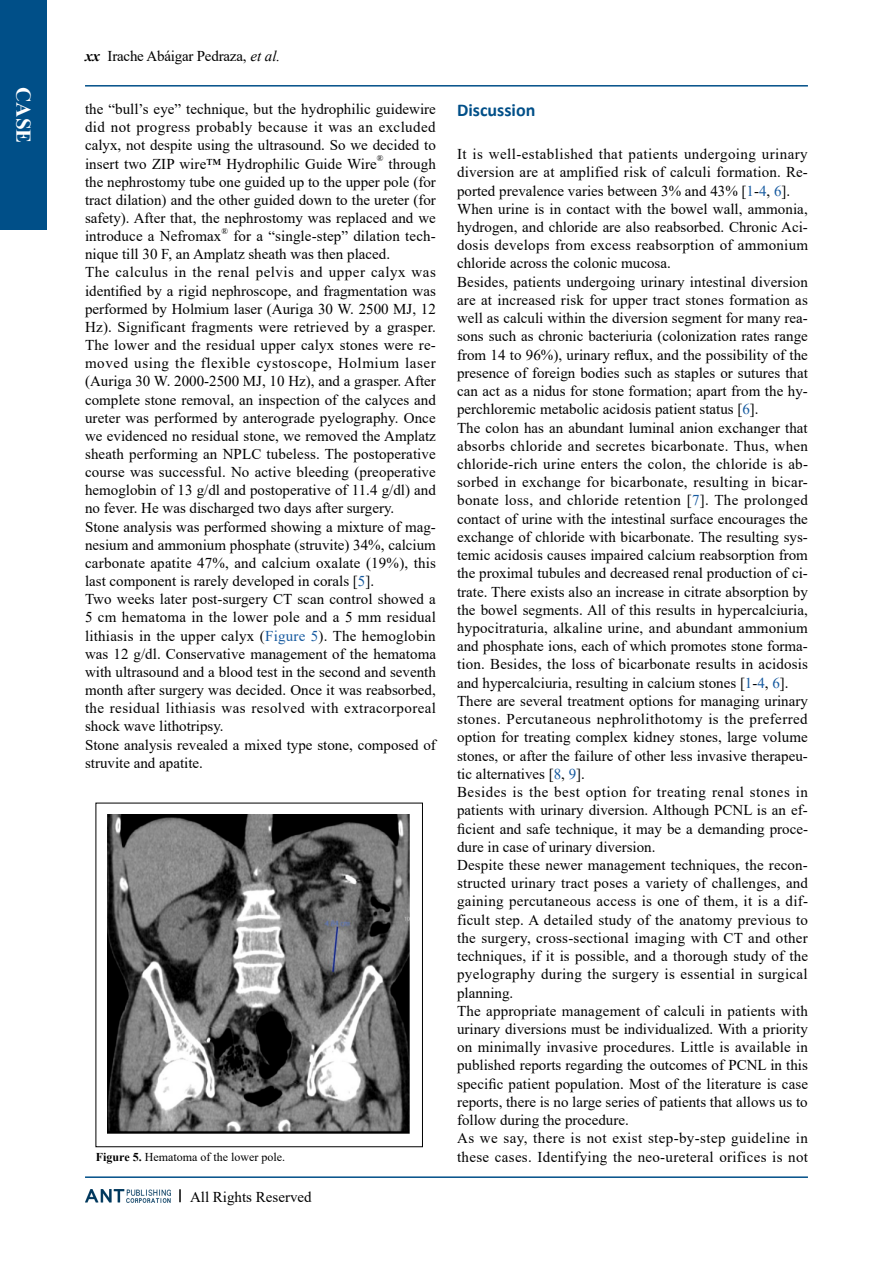
<style>
.page{position:relative;width:893px;height:1263px;background:#fff}
.page>*{position:absolute;margin:0;border:0;box-sizing:border-box;transform-origin:0 0}
.t1{font:700 21px "Times New Roman";color:#fff}
.t2{font:700 18px "Calibri";color:#004f88}
.t3{font:15px/18.1px "Times New Roman";color:#000;text-align:justify}
.t4{font:15px "Times New Roman";letter-spacing:.02em;color:#000}
.t5{font:12px "Times New Roman";color:#000}
.t6{font:8.7px "Times New Roman";color:#000}
.s1{font-weight:700;font-style:italic}
.s2{font-style:italic}
.s3{color:#15599f}
.s4{font-weight:700}
</style>
<div class="page">
<hr style="left:85px;top:85px;width:723px;height:2px;background:#004f88">
<hr style="left:85px;top:1176px;width:723px;height:2px;background:#004f88">
<img style="left:85px;top:1189px;width:85px;height:13px">
<svg style="left:179px;top:1189px;width:2px;height:13px"></svg>
<div style="left:0;top:0;width:47px;height:230px;background:#004f88"></div>
<img style="left:108px;top:814px;width:302px;height:320px">
<h1 class="t1" style="left:39px;top:87px;width:58px;rotate:90deg">CASE</h1>
<p class="t3" style="left:85px;top:47px;width:197px"><span class="s1">xx</span> Irache Abáigar Pedraza, <span class="s2">et al.</span></p>
<p class="t3" style="left:85px;top:100px;width:352px">the “bull’s eye” technique, but the hydrophilic guidewire did not progress probably because it was an excluded calyx, not despite using the ultrasound. So we decided to insert two ZIP wire™ Hydrophilic Guide Wire</p>
<p class="t6" style="left:377px;top:152px;width:8px">®</p>
<p class="t3" style="left:85px;top:154px;width:352px;text-indent:304px">through the nephrostomy tube one guided up to the upper pole (for tract dilation) and the other guided down to the ureter (for safety). After that, the nephrostomy was replaced and we introduce a Nefromax</p>
<p class="t6" style="left:222px;top:225px;width:8px">®</p>
<p class="t3" style="left:85px;top:227px;width:352px;text-align:left;text-indent:148px">for a “single-step” dilation tech&shy;nique till 30 F, an Amplatz sheath was then placed.<br>The calculus in the renal pelvis and upper calyx was identified by a rigid nephroscope, and fragmentation was performed by Holmium laser (Auriga 30 W. 2500 MJ, 12<br>Hz). Significant fragments were retrieved by a grasper.<br>The lower and the residual upper calyx stones were re&shy;moved using the flexible cystoscope, Holmium laser (Auriga 30 W. 2000-2500 MJ, 10 Hz), and a grasper. After complete stone removal, an inspection of the calyces and ureter was performed by anterograde pyelography. Once we evidenced no residual stone, we removed the Amplatz sheath performing an NPLC tubeless. The postoperative course was successful. No active bleeding (preoperative hemoglobin of 13 g/dl and postoperative of 11.4 g/dl) and no fever. He was discharged two days after surgery.<br>Stone analysis was performed showing a mixture of mag&shy;nesium and ammonium phosphate (struvite) 34%, calcium carbonate apatite 47%, and calcium oxalate (19%), this last component is rarely developed in corals [<span class="s3">5</span>].<br>Two weeks later post-surgery CT scan control showed a 5 cm hematoma in the lower pole and a 5 mm residual lithiasis in the upper calyx (<span class="s3">Figure 5</span>). The hemoglobin was 12 g/dl. Conservative management of the hematoma with ultrasound and a blood test in the second and seventh month after surgery was decided. Once it was reabsorbed, the residual lithiasis was resolved with extracorporeal shock wave lithotripsy.<br>Stone analysis revealed a mixed type stone, composed of struvite and apatite.</p>
<p class="t2" style="left:457px;top:98px;width:80px">Discussion</p>
<p class="t3" style="left:457px;top:145px;width:353px;text-align:left">It is well-established that patients undergoing urinary diversion are at amplified risk of calculi formation. Re&shy;ported prevalence varies between 3% and 43% [<span class="s3">1</span>-<span class="s3">4</span>, <span class="s3">6</span>].<br>When urine is in contact with the bowel wall, ammonia, hydrogen, and chloride are also reabsorbed. Chronic Aci&shy;dosis develops from excess reabsorption of ammonium chloride across the colonic mucosa.<br>Besides, patients undergoing urinary intestinal diversion are at increased risk for upper tract stones formation as well as calculi within the diversion segment for many rea&shy;sons such as chronic bacteriuria (colonization rates range from 14 to 96%), urinary reflux, and the possibility of the presence of foreign bodies such as staples or sutures that can act as a nidus for stone formation; apart from the hy&shy;perchloremic metabolic acidosis patient status [<span class="s3">6</span>].<br>The colon has an abundant luminal anion exchanger that absorbs chloride and secretes bicarbonate. Thus, when chloride-rich urine enters the colon, the chloride is ab&shy;sorbed in exchange for bicarbonate, resulting in bicar&shy;bonate loss, and chloride retention [<span class="s3">7</span>]. The prolonged contact of urine with the intestinal surface encourages the exchange of chloride with bicarbonate. The resulting sys&shy;temic acidosis causes impaired calcium reabsorption from the proximal tubules and decreased renal production of ci&shy;trate. There exists also an increase in citrate absorption by the bowel segments. All of this results in hypercalciuria, hypocitraturia, alkaline urine, and abundant ammonium and phosphate ions, each of which promotes stone forma&shy;tion. Besides, the loss of bicarbonate results in acidosis and hypercalciuria, resulting in calcium stones [<span class="s3">1</span>-<span class="s3">4</span>, <span class="s3">6</span>].<br>There are several treatment options for managing urinary stones. Percutaneous nephrolithotomy is the preferred option for treating complex kidney stones, large volume stones, or after the failure of other less invasive therapeu&shy;tic alternatives [<span class="s3">8</span>, <span class="s3">9</span>].<br>Besides is the best option for treating renal stones in patients with urinary diversion. Although PCNL is an ef&shy;ficient and safe technique, it may be a demanding proce&shy;dure in case of urinary diversion.<br>Despite these newer management techniques, the recon&shy;structed urinary tract poses a variety of challenges, and gaining percutaneous access is one of them, it is a dif&shy;ficult step. A detailed study of the anatomy previous to the surgery, cross-sectional imaging with CT and other techniques, if it is possible, and a thorough study of the pyelography during the surgery is essential in surgical planning.<br>The appropriate management of calculi in patients with urinary diversions must be individualized. With a priority on minimally invasive procedures. Little is available in published reports regarding the outcomes of PCNL in this specific patient population. Most of the literature is case reports, there is no large series of patients that allows us to follow during the procedure.<br>As we say, there is not exist step-by-step guideline in</p>
<p class="t5" style="left:96px;top:1149px;width:191px"><span class="s4">Figure 5.</span> Hematoma of the lower pole.</p>
<p class="t4" style="left:457px;top:1146px;width:352px">these cases. Identifying the neo-ureteral orifices is not</p>
<p class="t3" style="left:190px;top:1187px;width:123px">All Rights Reserved</p>
</div>
